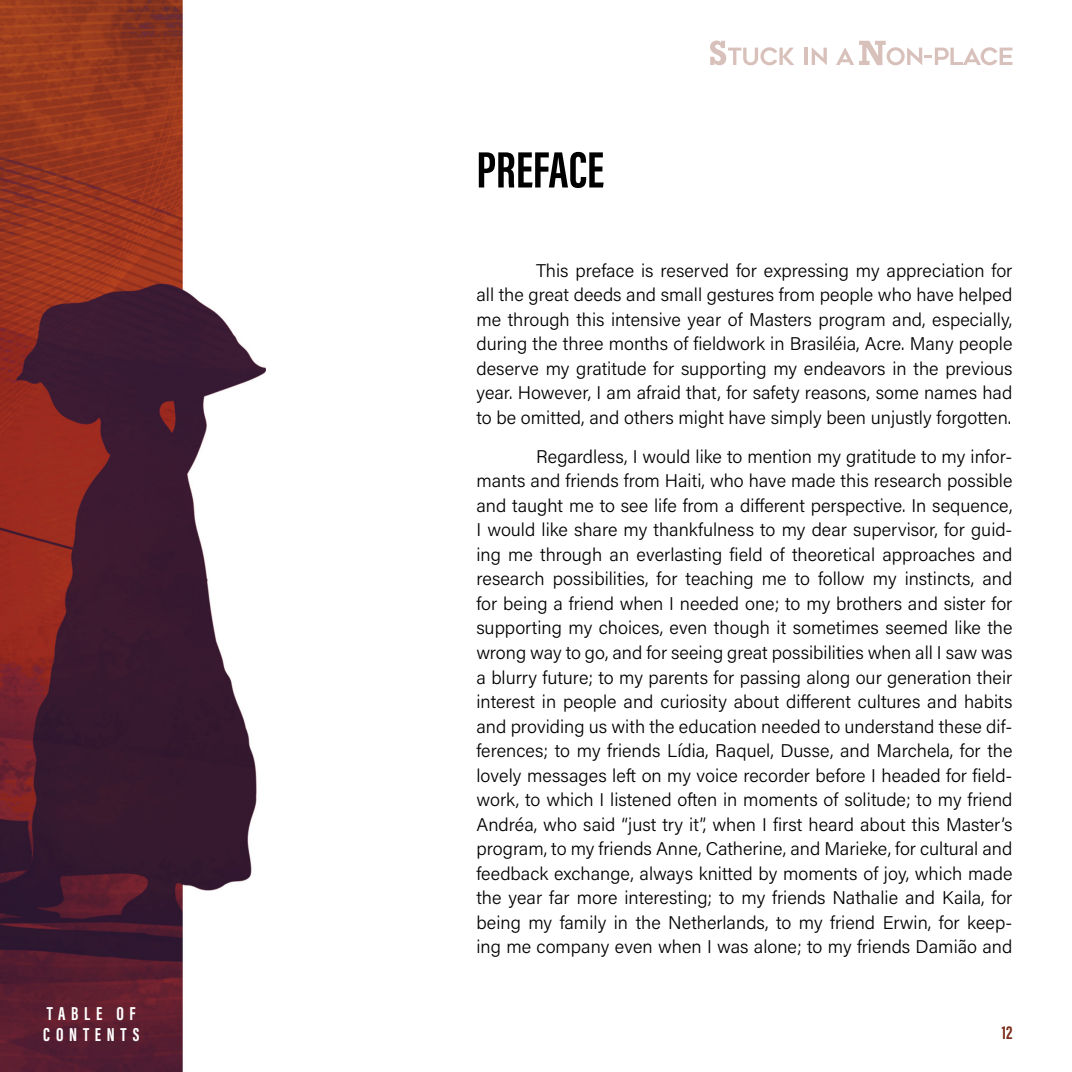
<style>
.page{position:relative;width:1072px;height:1072px;background:#fff}
.page>*{position:absolute;margin:0;border:0;box-sizing:border-box;transform-origin:0 0}
.t1{font:700 52.5px "Acumin Pro Extra Cond";color:#000}
.t2{font:700 19.25px/21px "Acumin Pro Extra Cond";letter-spacing:.3em;color:#fff}
.t3{font:700 19.25px "Acumin Pro Extra Cond";color:#7d2e1d}
.t4{font:300 18.38px/24.5px "Acumin Pro";color:#000;text-align:justify}
</style>
<div class="page">
<img style="left:0;top:0;width:266px;height:1071px">
<svg style="left:710px;top:40px;width:84px;height:25px"></svg>
<hr style="left:804px;top:48px;width:4px;height:17px;background:#d8c0bb">
<svg style="left:811px;top:48px;width:15px;height:17px"></svg>
<svg style="left:836px;top:41px;width:176px;height:24px"></svg>
<p class="t2" style="left:43px;top:1003px;width:97px">TABLE OF<br>CONTENTS</p>
<h1 class="t1" style="left:476px;top:137px;width:129px">PREFACE</h1>
<p class="t4" style="left:476px;top:257px;width:537px;text-indent:60px">This preface is reserved for expressing my appreciation for all the great deeds and small gestures from people who have helped me through this intensive year of Masters program and, especially, during the three months of fieldwork in Brasiléia, Acre. Many people deserve my gratitude for supporting my endeavors in the previous year. However, I am afraid that, for safety reasons, some names had to be omitted, and others might have simply been unjustly forgotten.</p>
<p class="t4" style="left:476px;top:443px;width:537px;text-indent:60px">Regardless, I would like to mention my gratitude to my infor&shy;mants and friends from Haiti, who have made this research possible and taught me to see life from a different perspective. In sequence, I would like share my thankfulness to my dear supervisor, for guid&shy;ing me through an everlasting field of theoretical approaches and research possibilities, for teaching me to follow my instincts, and for being a friend when I needed one; to my brothers and sister for supporting my choices, even though it sometimes seemed like the wrong way to go, and for seeing great possibilities when all I saw was a blurry future; to my parents for passing along our generation their interest in people and curiosity about different cultures and habits and providing us with the education needed to understand these dif&shy;ferences; to my friends Lídia, Raquel, Dusse, and Marchela, for the lovely messages left on my voice recorder before I headed for field&shy;work, to which I listened often in moments of solitude; to my friend Andréa, who said “just try it”, when I first heard about this Master’s program, to my friends Anne, Catherine, and Marieke, for cultural and feedback exchange, always knitted by moments of joy, which made the year far more interesting; to my friends Nathalie and Kaila, for being my family in the Netherlands, to my friend Erwin, for keep&shy;ing me company even when I was alone; to my friends Damião and</p>
<p class="t3" style="left:1001px;top:1020px;width:12px">12</p>
</div>
